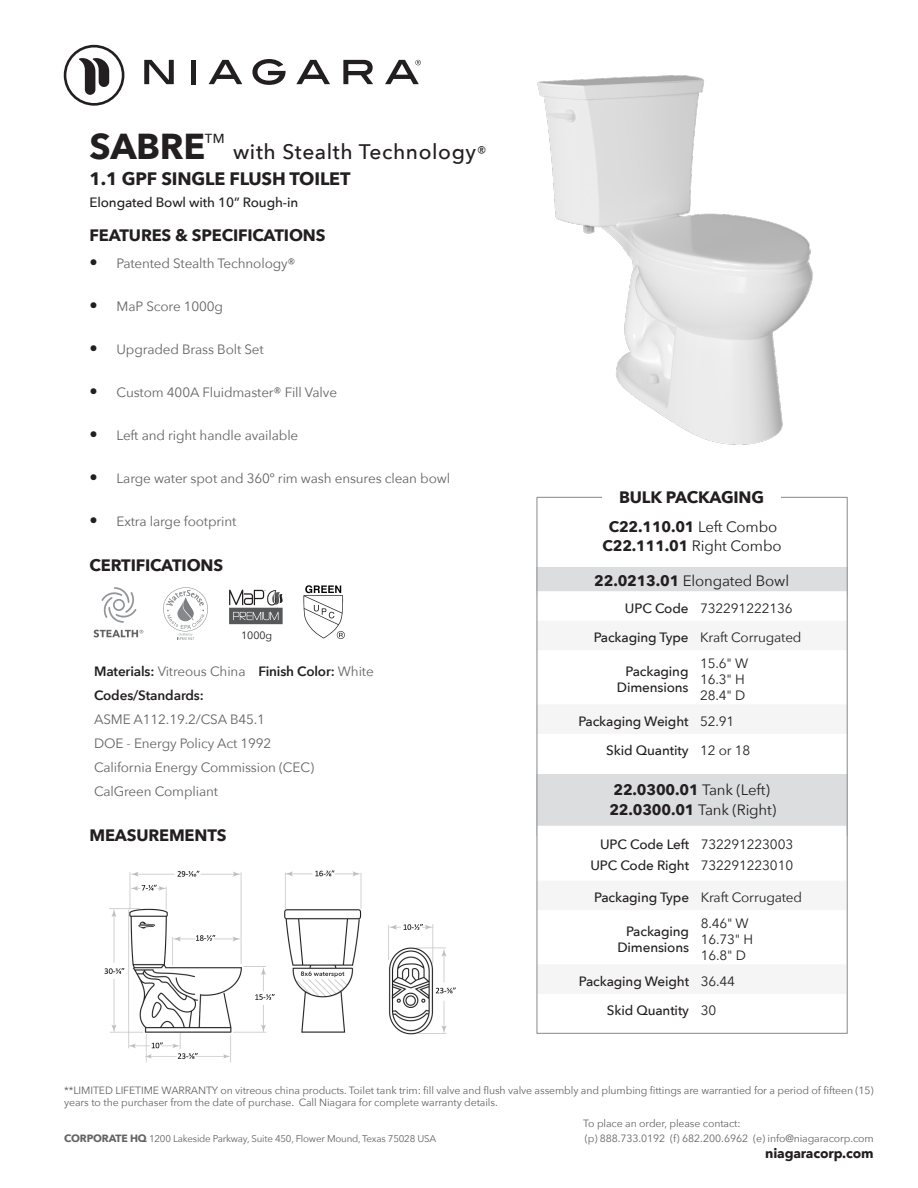
<style>
.page{position:relative;width:918px;height:1188px;background:#fff}
.page>*{position:absolute;margin:0;border:0;box-sizing:border-box;transform-origin:0 0}
.t1{font:700 36px "Avenir Next";letter-spacing:-.01em;color:#231f20}
.t2{font:500 21px "Avenir Next";letter-spacing:.03em;color:#231f20}
.t3{font:700 18px "Avenir Next";letter-spacing:-.01em;color:#231f20}
.t4{font:700 16.5px "Avenir Next";letter-spacing:-.01em;color:#231f20}
.t5{font:700 15px "Avenir Next";letter-spacing:-.01em;color:#231f20}
.t6{font:15px "Avenir Next";letter-spacing:-.01em;color:#231f20}
.t7{font:13.5px "Avenir Next";letter-spacing:-.01em;color:#636366}
.t8{font:500 13.5px/15.9px "Avenir Next";letter-spacing:-.01em;color:#231f20;text-align:right}
.t9{font:13.5px "Avenir Next";letter-spacing:-.01em;color:#231f20}
.t10{font:600 13.5px "Avenir Next";letter-spacing:-.01em;color:#231f20}
.t11{font:700 13.5px "Avenir Next";letter-spacing:-.01em;color:#231f20}
.t12{font:500 13.05px "Avenir Next";color:#231f20}
.t13{font:10.65px "Avenir Next";letter-spacing:-.01em;color:#231f20}
.t14{font:10.5px/12.6px "Avenir Next";letter-spacing:-.01em;color:#636366}
.t15{font:9.75px "Avenir Next";letter-spacing:-.02em;color:#636366}
.s1{font-weight:400;font-size:16.5px}
.s2{font-weight:200;font-size:16.5px;color:#231f20}
.s3{font-weight:400;color:#636366}
.s4{font-weight:400}
.s5{font-weight:700}
.s6{font-weight:700;font-size:10.5px}
</style>
<div class="page">
<img style="left:537px;top:75px;width:276px;height:370px">
<img style="left:104px;top:870px;width:352px;height:193px">
<div style="left:536px;top:567px;width:312px;height:29px;background:#dcdddf"></div>
<svg style="left:538px;top:591px;width:308px;height:5px;background:#fdfdfd"></svg>
<div style="left:536px;top:774px;width:312px;height:62px;background:#dcdddf"></div>
<div style="left:538px;top:826px;width:308px;height:10px;background:#fff"></div>
<svg style="left:252px;top:59px;width:34px;height:26px"></svg>
<svg style="left:296px;top:60px;width:34px;height:24px"></svg>
<svg style="left:343px;top:60px;width:30px;height:24px"></svg>
<svg style="left:144px;top:60px;width:30px;height:24px"></svg>
<div style="left:191px;top:60px;width:5px;height:24px;background:#231f20"></div>
<svg style="left:209px;top:60px;width:33px;height:24px"></svg>
<svg style="left:64px;top:45px;width:60px;height:61px"></svg>
<svg style="left:385px;top:60px;width:36px;height:24px"></svg>
<svg style="left:101px;top:587px;width:35px;height:36px"></svg>
<svg style="left:93px;top:630px;width:50px;height:7px"></svg>
<svg style="left:163px;top:587px;width:45px;height:53px"></svg>
<svg style="left:229px;top:590px;width:54px;height:34px"></svg>
<svg style="left:303px;top:585px;width:42px;height:54px"></svg>
<p class="t1" style="left:90px;top:116px;width:117px">SABRE</p>
<p class="t12" style="left:205px;top:127px;width:21px">TM</p>
<p class="t2" style="left:233px;top:134px;width:255px">with Stealth Technology<span class="s1">®</span></p>
<p class="t3" style="left:90px;top:163px;width:262px">1.1 GPF SINGLE FLUSH TOILET</p>
<p class="t8" style="left:90px;top:194px;width:210px">Elongated Bowl with 10” Rough-in</p>
<p class="t4" style="left:90px;top:221px;width:237px">FEATURES &amp; SPECIFICATIONS</p>
<p class="t7" style="left:90px;top:252px;width:208px"><span class="s2">•</span> Patented Stealth Technology®</p>
<p class="t7" style="left:90px;top:295px;width:135px"><span class="s2">•</span> MaP Score 1000g</p>
<p class="t7" style="left:90px;top:338px;width:176px"><span class="s2">•</span> Upgraded Brass Bolt Set</p>
<p class="t7" style="left:90px;top:381px;width:249px"><span class="s2">•</span> Custom 400A Fluidmaster® Fill Valve</p>
<p class="t7" style="left:90px;top:424px;width:210px"><span class="s2">•</span> Left and right handle available</p>
<p class="t7" style="left:90px;top:467px;width:362px"><span class="s2">•</span> Large water spot and 360º rim wash ensures clean bowl</p>
<p class="t7" style="left:90px;top:510px;width:148px"><span class="s2">•</span> Extra large footprint</p>
<p class="t4" style="left:90px;top:551px;width:135px">CERTIFICATIONS</p>
<p class="t13" style="left:241px;top:627px;width:32px">1000g</p>
<p class="t10" style="left:94px;top:660px;width:281px">Materials: <span class="s3">Vitreous China</span> Finish Color: <span class="s3">White</span></p>
<p class="t10" style="left:94px;top:684px;width:111px">Codes/Standards:</p>
<p class="t7" style="left:94px;top:708px;width:172px">ASME A112.19.2/CSA B45.1</p>
<p class="t7" style="left:94px;top:732px;width:179px">DOE - Energy Policy Act 1992</p>
<p class="t7" style="left:94px;top:756px;width:221px">California Energy Commission (CEC)</p>
<p class="t7" style="left:94px;top:780px;width:125px">CalGreen Compliant</p>
<p class="t4" style="left:90px;top:821px;width:139px">MEASUREMENTS</p>
<p class="t4" style="left:619px;top:483px;width:147px">BULK PACKAGING</p>
<p class="t5" style="left:609px;top:513px;width:170px">C22.110.01 <span class="s4">Left Combo</span></p>
<p class="t5" style="left:603px;top:533px;width:181px">C22.111.01 <span class="s4">Right Combo</span></p>
<p class="t6" style="left:594px;top:568px;width:196px"><span class="s5">22.0213.01</span> Elongated Bowl</p>
<p class="t8" style="left:625px;top:600px;width:65px">UPC Code</p>
<p class="t9" style="left:700px;top:597px;width:94px">732291222136</p>
<p class="t8" style="left:594px;top:629px;width:96px">Packaging Type</p>
<p class="t9" style="left:700px;top:626px;width:103px">Kraft Corrugated</p>
<p class="t8" style="left:617px;top:663px;width:73px">Packaging<br>Dimensions</p>
<p class="t9" style="left:700px;top:652px;width:49px">15.6" W</p>
<p class="t9" style="left:700px;top:668px;width:46px">16.3" H</p>
<p class="t9" style="left:700px;top:684px;width:47px">28.4" D</p>
<p class="t8" style="left:578px;top:713px;width:112px">Packaging Weight</p>
<p class="t9" style="left:700px;top:710px;width:36px">52.91</p>
<p class="t8" style="left:606px;top:742px;width:84px">Skid Quantity</p>
<p class="t9" style="left:700px;top:739px;width:52px">12 or 18</p>
<p class="t5" style="left:614px;top:777px;width:158px">22.0300.01 <span class="s4">Tank (Left)</span></p>
<p class="t6" style="left:609px;top:797px;width:168px"><span class="s5">22.0300.01</span> Tank (Right)</p>
<p class="t8" style="left:600px;top:836px;width:91px">UPC Code Left</p>
<p class="t8" style="left:590px;top:857px;width:100px">UPC Code Right</p>
<p class="t9" style="left:701px;top:833px;width:94px">732291223003</p>
<p class="t9" style="left:701px;top:854px;width:94px">732291223010</p>
<p class="t8" style="left:594px;top:889px;width:96px">Packaging Type</p>
<p class="t9" style="left:701px;top:886px;width:103px">Kraft Corrugated</p>
<p class="t8" style="left:617px;top:923px;width:73px">Packaging<br>Dimensions</p>
<p class="t9" style="left:701px;top:912px;width:49px">8.46" W</p>
<p class="t9" style="left:701px;top:928px;width:54px">16.73" H</p>
<p class="t9" style="left:701px;top:944px;width:47px">16.8" D</p>
<p class="t8" style="left:579px;top:973px;width:112px">Packaging Weight</p>
<p class="t9" style="left:701px;top:970px;width:36px">36.44</p>
<p class="t8" style="left:607px;top:1002px;width:84px">Skid Quantity</p>
<p class="t9" style="left:701px;top:999px;width:17px">30</p>
<p class="t14" style="left:64px;top:1083px;width:811px">**LIMITED LIFETIME WARRANTY on vitreous china products. Toilet tank trim: fill valve and flush valve assembly and plumbing fittings are warrantied for a period of fifteen (15) years to the purchaser from the date of purchase. Call Niagara for complete warranty details.</p>
<p class="t14" style="left:583px;top:1117px;width:159px">To place an order, please contact:</p>
<p class="t15" style="left:64px;top:1130px;width:373px"><span class="s6">CORPORATE HQ</span> 1200 Lakeside Parkway, Suite 450, Flower Mound, Texas 75028 USA</p>
<p class="t14" style="left:585px;top:1132px;width:290px">(p) 888.733.0192 (f) 682.200.6962 (e) info@niagaracorp.com</p>
<p class="t11" style="left:765px;top:1142px;width:110px">niagaracorp.com</p>
</div>
